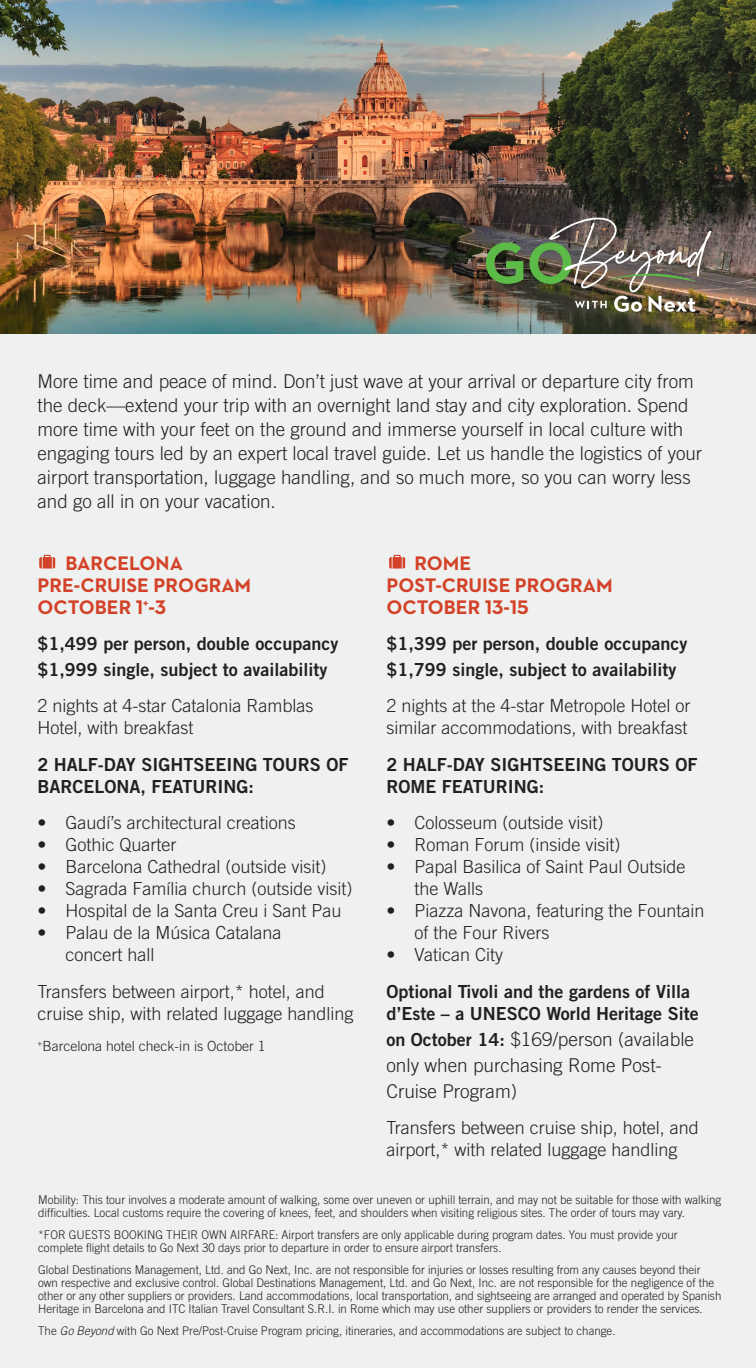
<style>
.page{position:relative;width:756px;height:1368px;background:#eef1ef}
.page>*{position:absolute;margin:0;border:0;box-sizing:border-box;transform-origin:0 0}
.t1{font:700 20px/22px "Neutraface 2 Text";color:#d34228}
.t2{font:300 19px/24px "Trade Gothic LT Std";color:#231f20}
.t3{font:300 18px/22px "Trade Gothic LT Std";color:#231f20}
.t4{font:18px/22px "Trade Gothic LT Std Bd 2";color:#231f20}
.t5{font:300 14px "Trade Gothic LT Std";color:#231f20}
.t6{font:300 12px/13px "Trade Gothic LT Std";color:#231f20;scale:.96 1}
.s1{font-family:"Trade Gothic LT Std Bd 2";font-weight:400;font-size:18px}
.s2{font-style:italic}
</style>
<div class="page">
<svg style="left:39px;top:555px;width:16px;height:14px"></svg>
<img style="left:0;top:0;width:756px;height:333px">
<svg style="left:389px;top:555px;width:16px;height:14px"></svg>
<svg style="left:486px;top:242px;width:37px;height:42px;background:#4f7e3e"></svg>
<img style="left:530px;top:218px;width:182px;height:94px">
<p class="t2" style="left:37px;top:369px;width:666px">More time and peace of mind. Don’t just wave at your arrival or departure city from the deck—extend your trip with an overnight land stay and city exploration. Spend more time with your feet on the ground and immerse yourself in local culture with engaging tours led by an expert local travel guide. Let us handle the logistics of your airport transportation, luggage handling, and so much more, so you can worry less and go all in on your vacation.</p>
<p class="t1" style="left:37px;top:552px;width:215px;text-indent:28px">BARCELONA<br>PRE-CRUISE PROGRAM<br>OCTOBER 1<sup>+</sup>-3</p>
<p class="t4" style="left:37px;top:630px;width:302px;line-height:26px">$1,499 per person, double occupancy $1,999 single, subject to availability</p>
<p class="t3" style="left:37px;top:695px;width:278px">2 nights at 4-star Catalonia Ramblas<br>Hotel, with breakfast</p>
<p class="t4" style="left:37px;top:753px;width:313px">2 HALF-DAY SIGHTSEEING TOURS OF<br>BARCELONA, FEATURING:</p>
<p class="t3" style="left:37px;top:812px;width:260px">• Gaudí’s architectural creations</p>
<p class="t3" style="left:37px;top:834px;width:141px">• Gothic Quarter</p>
<p class="t3" style="left:37px;top:856px;width:291px">• Barcelona Cathedral (outside visit)</p>
<p class="t3" style="left:37px;top:878px;width:317px">• Sagrada Família church (outside visit)</p>
<p class="t3" style="left:37px;top:900px;width:306px">• Hospital de la Santa Creu i Sant Pau</p>
<p class="t3" style="left:65px;top:922px;width:218px;text-indent:-28px">• Palau de la Música Catalana concert hall</p>
<p class="t3" style="left:37px;top:980px;width:318px">Transfers between airport,* hotel, and cruise ship, with related luggage handling</p>
<p class="t5" style="left:37px;top:1038px;width:230px"><sup>+</sup>Barcelona hotel check-in is October 1</p>
<p class="t1" style="left:386px;top:552px;width:228px;text-indent:28px">ROME<br>POST-CRUISE PROGRAM<br>OCTOBER 13-15</p>
<p class="t4" style="left:386px;top:630px;width:302px;line-height:26px">$1,399 per person, double occupancy $1,799 single, subject to availability</p>
<p class="t3" style="left:386px;top:695px;width:306px">2 nights at the 4-star Metropole Hotel or similar accommodations, with breakfast</p>
<p class="t4" style="left:386px;top:753px;width:313px">2 HALF-DAY SIGHTSEEING TOURS OF<br>ROME FEATURING:</p>
<p class="t3" style="left:386px;top:812px;width:218px">• Colosseum (outside visit)</p>
<p class="t3" style="left:386px;top:834px;width:236px">• Roman Forum (inside visit)</p>
<p class="t3" style="left:414px;top:856px;width:273px;text-indent:-28px">• Papal Basilica of Saint Paul Outside the Walls</p>
<p class="t3" style="left:414px;top:900px;width:292px;text-indent:-28px">• Piazza Navona, featuring the Fountain of the Four Rivers</p>
<p class="t3" style="left:386px;top:944px;width:118px">• Vatican City</p>
<p class="t4" style="left:386px;top:980px;width:314px">Optional Tivoli and the gardens of Villa d’Este – a UNESCO World Heritage Site</p>
<p class="t2" style="left:386px;top:1026px;width:309px;line-height:26px"><span class="s1">on October 14:</span> $169/person (available only when purchasing Rome Post-<br>Cruise Program)</p>
<p class="t3" style="left:386px;top:1116px;width:314px">Transfers between cruise ship, hotel, and airport,* with related luggage handling</p>
<p class="t6" style="left:38px;top:1194px;width:713px">Mobility: This tour involves a moderate amount of walking, some over uneven or uphill terrain, and may not be suitable for those with walking difficulties. Local customs require the covering of knees, feet, and shoulders when visiting religious sites. The order of tours may vary.</p>
<p class="t6" style="left:38px;top:1229px;width:668px">*FOR GUESTS BOOKING THEIR OWN AIRFARE: Airport transfers are only applicable during program dates. You must provide your complete flight details to Go Next 30 days prior to departure in order to ensure airport transfers.</p>
<p class="t6" style="left:38px;top:1264px;width:713px">Global Destinations Management, Ltd. and Go Next, Inc. are not responsible for injuries or losses resulting from any causes beyond their own respective and exclusive control. Global Destinations Management, Ltd. and Go Next, Inc. are not responsible for the negligence of the other or any other suppliers or providers. Land accommodations, local transportation, and sightseeing are arranged and operated by Spanish Heritage in Barcelona and ITC Italian Travel Consultant S.R.I. in Rome which may use other suppliers or providers to render the services.</p>
<p class="t6" style="left:38px;top:1325px;width:603px">The <span class="s2">Go Beyond</span> with Go Next Pre/Post-Cruise Program pricing, itineraries, and accommodations are subject to change.</p>
</div>
